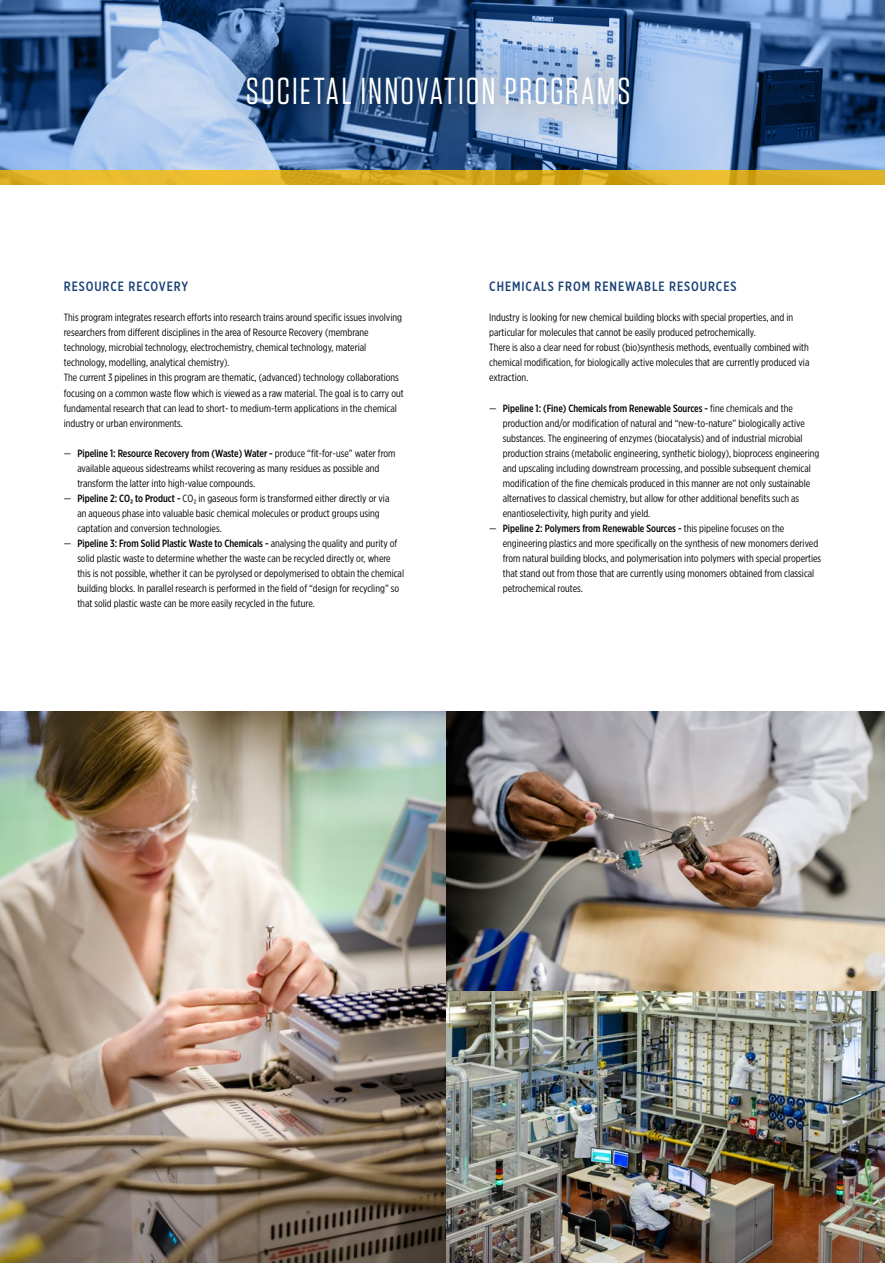
<style>
.page{position:relative;width:885px;height:1263px;background:#fff}
.page>*{position:absolute;margin:0;border:0;box-sizing:border-box;transform-origin:0 0}
.t1{font:37.5px "Tungsten";letter-spacing:.055em;color:#fff}
.t2{font:500 13.5px "Gotham X Narrow";letter-spacing:.07em;color:#184074}
.t3{font:10.5px/15px "Gotham X Narrow";color:#000}
.s1{font-weight:500}
</style>
<div class="page">
<img style="left:0;top:711px;width:884px;height:552px">
<img style="left:0;top:0;width:884px;height:170px">
<div style="left:203px;top:32px;width:470px;height:118px;background:#000;opacity:.75"></div>
<hr style="left:884px;top:0;width:1px;height:185px;background:#184074">
<svg style="left:0;top:170px;width:884px;height:15px;background:#ddb024"></svg>
<h1 class="t1" style="left:246px;top:72px;width:386px">SOCIETAL INNOVATION PROGRAMS</h1>
<p class="t2" style="left:64px;top:278px;width:126px">RESOURCE RECOVERY</p>
<p class="t3" style="left:64px;top:310px;width:341px">This program integrates research efforts into research trains around specific issues involving researchers from different disciplines in the area of Resource Recovery (membrane technology, microbial technology, electrochemistry, chemical technology, material technology, modelling, analytical chemistry).<br>The current 3 pipelines in this program are thematic, (advanced) technology collaborations focusing on a common waste flow which is viewed as a raw material. The goal is to carry out fundamental research that can lead to short- to medium-term applications in the chemical industry or urban environments.</p>
<p class="t3" style="left:77px;top:445px;width:320px;text-indent:-14px">— <span class="s1">Pipeline 1: Resource Recovery from (Waste) Water -</span> produce “fit-for-use” water from available aqueous sidestreams whilst recovering as many residues as possible and transform the latter into high-value compounds.</p>
<p class="t3" style="left:77px;top:490px;width:313px;text-indent:-14px">— <span class="s1">Pipeline 2: CO2 to Product -</span> CO2 in gaseous form is transformed either directly or via an aqueous phase into valuable basic chemical molecules or product groups using captation and conversion technologies.</p>
<p class="t3" style="left:77px;top:535px;width:328px;text-indent:-14px">— <span class="s1">Pipeline 3: From Solid Plastic Waste to Chemicals -</span> analysing the quality and purity of solid plastic waste to determine whether the waste can be recycled directly or, where this is not possible, whether it can be pyrolysed or depolymerised to obtain the chemical building blocks. In parallel research is performed in the field of “design for recycling” so that solid plastic waste can be more easily recycled in the future.</p>
<p class="t2" style="left:489px;top:278px;width:248px">CHEMICALS FROM RENEWABLE RESOURCES</p>
<p class="t3" style="left:489px;top:310px;width:321px">Industry is looking for new chemical building blocks with special properties, and in particular for molecules that cannot be easily produced petrochemically.<br>There is also a clear need for robust (bio)synthesis methods, eventually combined with chemical modification, for biologically active molecules that are currently produced via extraction.</p>
<p class="t3" style="left:502px;top:400px;width:318px;text-indent:-14px">— <span class="s1">Pipeline 1: (Fine) Chemicals from Renewable Sources -</span> fine chemicals and the production and/or modification of natural and “new-to-nature” biologically active substances. The engineering of enzymes (biocatalysis) and of industrial microbial production strains (metabolic engineering, synthetic biology), bioprocess engineering and upscaling including downstream processing, and possible subsequent chemical modification of the fine chemicals produced in this manner are not only sustainable alternatives to classical chemistry, but allow for other additional benefits such as enantioselectivity, high purity and yield.</p>
<p class="t3" style="left:502px;top:520px;width:320px;text-indent:-14px">— <span class="s1">Pipeline 2: Polymers from Renewable Sources -</span> this pipeline focuses on the engineering plastics and more specifically on the synthesis of new monomers derived from natural building blocks, and polymerisation into polymers with special properties that stand out from those that are currently using monomers obtained from classical petrochemical routes.</p>
</div>
